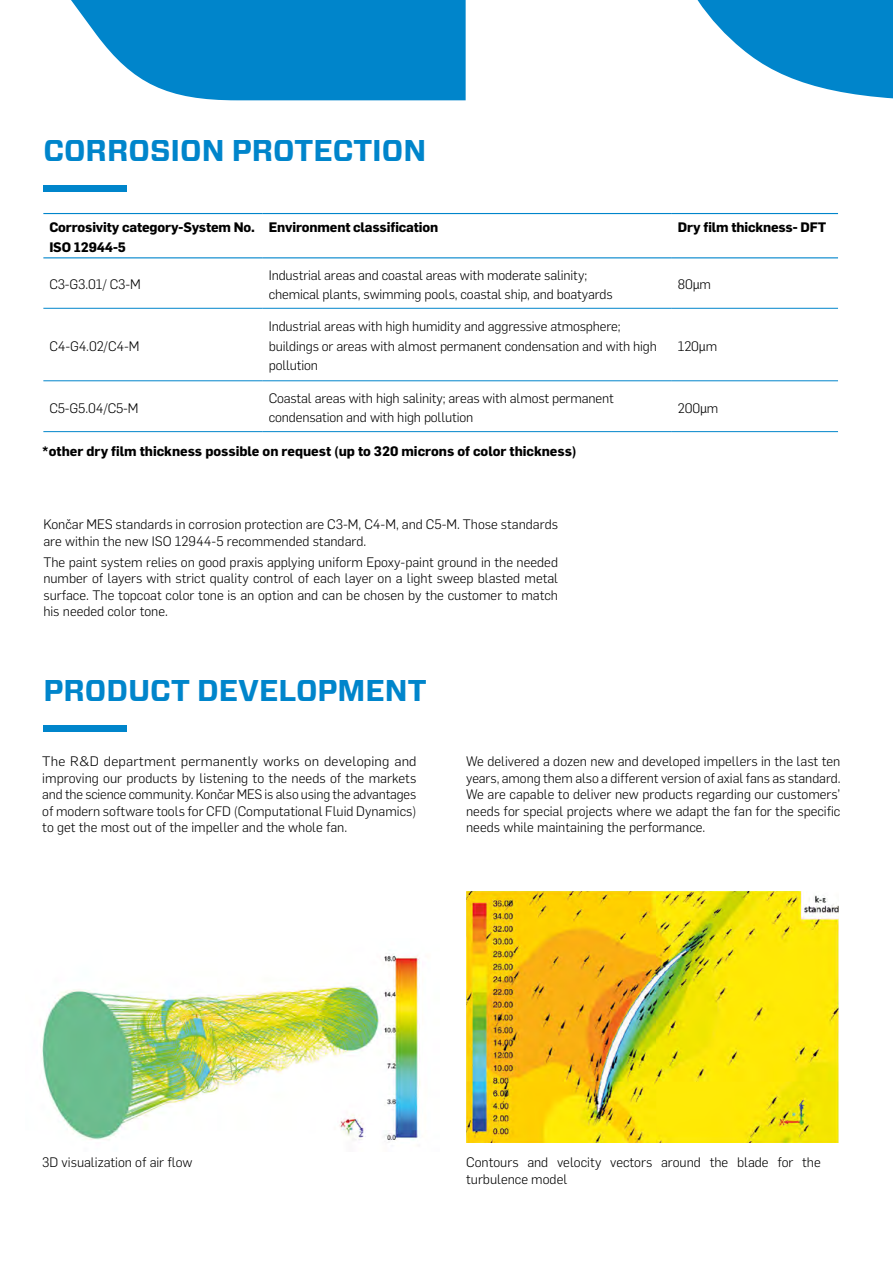
<style>
.page{position:relative;width:893px;height:1263px;background:#fff}
.page>*{position:absolute;margin:0;border:0;box-sizing:border-box;transform-origin:0 0}
.t1{font:700 30px "Forza";color:#0085cb}
.t2{font:300 13.5px/16.5px "Flama";letter-spacing:-.01em;color:#000}
.t3{font:300 13.5px/16.5px "Flama";letter-spacing:-.01em;color:#000;text-align:justify;scale:1.04 1}
.t4{font:700 13.5px/19.5px "Flama";letter-spacing:-.01em;color:#000}
</style>
<div class="page">
<svg style="left:71px;top:0;width:395px;height:100px;background:#1c92d0"></svg>
<svg style="left:697px;top:0;width:196px;height:99px"></svg>
<div style="left:43px;top:185px;width:84px;height:7px;background:#0085cb"></div>
<hr style="left:43px;top:431px;width:220px;height:1px;background:#0085cb">
<hr style="left:263px;top:431px;width:409px;height:1px;background:#0085cb">
<hr style="left:672px;top:431px;width:166px;height:1px;background:#0085cb">
<hr style="left:43px;top:213px;width:220px;height:1px;background:#0085cb">
<hr style="left:263px;top:213px;width:409px;height:1px;background:#0085cb">
<hr style="left:672px;top:213px;width:166px;height:1px;background:#0085cb">
<hr style="left:43px;top:257px;width:220px;height:1px;background:#0085cb">
<hr style="left:263px;top:257px;width:409px;height:1px;background:#0085cb">
<hr style="left:672px;top:257px;width:166px;height:1px;background:#0085cb">
<hr style="left:43px;top:308px;width:220px;height:1px;background:#0085cb">
<hr style="left:263px;top:308px;width:409px;height:1px;background:#0085cb">
<hr style="left:672px;top:308px;width:166px;height:1px;background:#0085cb">
<hr style="left:43px;top:380px;width:220px;height:1px;background:#0085cb">
<hr style="left:263px;top:380px;width:409px;height:1px;background:#0085cb">
<hr style="left:672px;top:380px;width:166px;height:1px;background:#0085cb">
<div style="left:43px;top:726px;width:84px;height:6px;background:#0085cb"></div>
<img style="left:40px;top:955px;width:380px;height:187px">
<img style="left:466px;top:891px;width:372px;height:251px">
<h1 class="t1" style="left:43px;top:130px;width:384px">CORROSION PROTECTION</h1>
<p class="t4" style="left:49px;top:217px;width:207px">Corrosivity category-System No.<br>ISO 12944-5</p>
<p class="t4" style="left:269px;top:217px;width:171px">Environment classification</p>
<p class="t4" style="left:678px;top:217px;width:150px">Dry film thickness- DFT</p>
<p class="t2" style="left:49px;top:276px;width:93px">C3-G3.01/ C3-M</p>
<p class="t2" style="left:269px;top:264px;width:345px;line-height:19.5px">Industrial areas and coastal areas with moderate salinity; chemical plants, swimming pools, coastal ship, and boatyards</p>
<p class="t2" style="left:678px;top:276px;width:35px">80µm</p>
<p class="t2" style="left:49px;top:337px;width:91px">C4-G4.02/C4-M</p>
<p class="t2" style="left:269px;top:316px;width:390px;line-height:19.5px">Industrial areas with high humidity and aggressive atmosphere; buildings or areas with almost permanent condensation and with high pollution</p>
<p class="t2" style="left:678px;top:337px;width:41px">120µm</p>
<p class="t2" style="left:49px;top:399px;width:91px">C5-G5.04/C5-M</p>
<p class="t2" style="left:269px;top:388px;width:347px;line-height:19.5px">Coastal areas with high salinity; areas with almost permanent condensation and with high pollution</p>
<p class="t2" style="left:678px;top:399px;width:42px">200µm</p>
<p class="t4" style="left:42px;top:441px;width:536px">*other dry film thickness possible on request (up to 320 microns of color thickness)</p>
<p class="t2" style="left:43px;top:516px;width:516px">Končar MES standards in corrosion protection are C3-M, C4-M, and C5-M. Those standards are within the new ISO 12944-5 recommended standard.</p>
<p class="t2" style="left:43px;top:553px;width:516px;text-align:justify">The paint system relies on good praxis applying uniform Epoxy-paint ground in the needed number of layers with strict quality control of each layer on a light sweep blasted metal surface. The topcoat color tone is an option and can be chosen by the customer to match his needed color tone.</p>
<h1 class="t1" style="left:43px;top:670px;width:385px">PRODUCT DEVELOPMENT</h1>
<p class="t3" style="left:42px;top:752px;width:361px">The R&amp;D department permanently works on developing and improving our products by listening to the needs of the markets and the science community. Končar MES is also using the advantages of modern software tools for CFD (Computational Fluid Dynamics) to get the most out of the impeller and the whole fan.</p>
<p class="t2" style="left:466px;top:752px;width:376px;text-align:justify">We delivered a dozen new and developed impellers in the last ten years, among them also a different version of axial fans as standard.<br>We are capable to deliver new products regarding our customers’ needs for special projects where we adapt the fan for the specific needs while maintaining the performance.</p>
<p class="t2" style="left:42px;top:1153px;width:152px">3D visualization of air flow</p>
<p class="t2" style="left:466px;top:1153px;width:356px">Contours and velocity vectors around the blade for the turbulence model</p>
</div>
